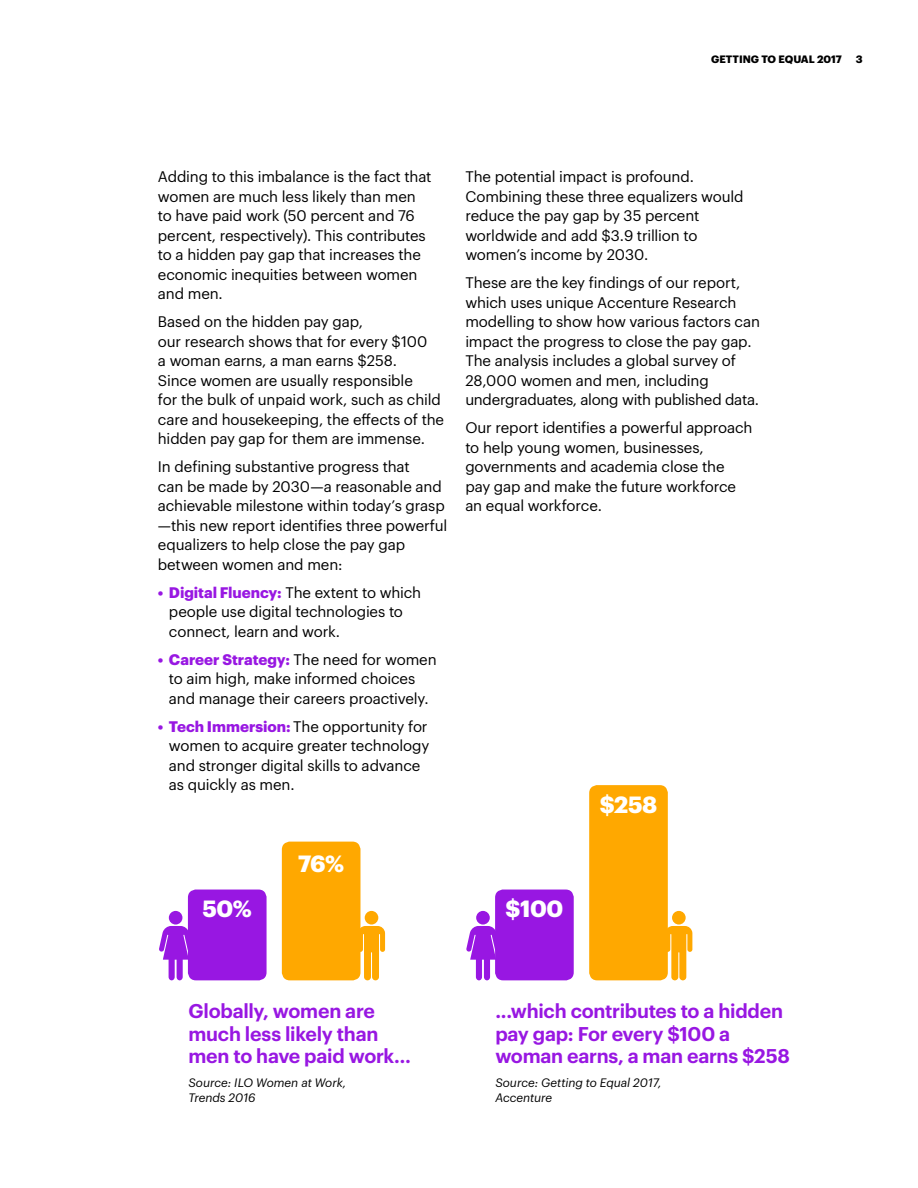
<style>
.page{position:relative;width:918px;height:1188px;background:#fff}
.page>*{position:absolute;margin:0;border:0;box-sizing:border-box;transform-origin:0 0}
.t1{font:700 22.95px "Graphik";letter-spacing:-.015em;color:#fff}
.t2{font:600 19.5px/22.5px "Graphik";letter-spacing:-.01em;color:#9817e2}
.t3{font:15px/19.5px "Graphik";letter-spacing:-.01em;color:#000}
.t4{font:italic 12px/15px "Graphik";color:#000}
.t5{font:700 10.5px "Graphik";letter-spacing:.005em;color:#000}
.s1{font-weight:700;color:#9817e2}
</style>
<div class="page">
<svg style="left:665px;top:926px;width:27px;height:54px"></svg>
<div style="left:672px;top:911px;width:14px;height:14px;background:#ffa800;border-radius:50%"></div>
<svg style="left:466px;top:926px;width:34px;height:54px"></svg>
<div style="left:476px;top:911px;width:14px;height:14px;background:#9817e2;border-radius:50%"></div>
<div style="left:589px;top:785px;width:79px;height:195px;background:#ffa800;border-radius:8px"></div>
<div style="left:495px;top:890px;width:79px;height:90px;background:#9817e2;border-radius:8px"></div>
<svg style="left:358px;top:926px;width:27px;height:54px"></svg>
<div style="left:365px;top:911px;width:13px;height:14px;background:#ffa800;border-radius:50%"></div>
<svg style="left:159px;top:926px;width:34px;height:54px"></svg>
<div style="left:169px;top:911px;width:13px;height:14px;background:#9817e2;border-radius:50%"></div>
<div style="left:188px;top:890px;width:79px;height:90px;background:#9817e2;border-radius:8px"></div>
<div style="left:282px;top:842px;width:78px;height:138px;background:#ffa800;border-radius:8px"></div>
<p class="t5" style="left:711px;top:51px;width:132px">GETTING TO EQUAL 2017</p>
<p class="t5" style="left:856px;top:51px;width:8px">3</p>
<p class="t3" style="left:158px;top:166px;width:275px">Adding to this imbalance is the fact that women are much less likely than men to have paid work (50 percent and 76 percent, respectively). This contributes to a hidden pay gap that increases the economic inequities between women and men.</p>
<p class="t3" style="left:158px;top:311px;width:288px">Based on the hidden pay gap,<br>our research shows that for every $100<br>a woman earns, a man earns $258.<br>Since women are usually responsible<br>for the bulk of unpaid work, such as child care and housekeeping, the effects of the hidden pay gap for them are immense.</p>
<p class="t3" style="left:158px;top:456px;width:291px">In defining substantive progress that<br>can be made by 2030—a reasonable and achievable milestone within today’s grasp —this new report identifies three powerful equalizers to help close the pay gap between women and men:</p>
<p class="t3" style="left:169px;top:581px;width:254px;text-indent:-11px"><span class="s1">• Digital Fluency:</span> The extent to which people use digital technologies to connect, learn and work.</p>
<p class="t3" style="left:169px;top:648px;width:269px;text-indent:-11px"><span class="s1">• Career Strategy:</span> The need for women to aim high, make informed choices and manage their careers proactively.</p>
<p class="t3" style="left:169px;top:715px;width:262px;text-indent:-11px"><span class="s1">• Tech Immersion:</span> The opportunity for women to acquire greater technology and stronger digital skills to advance as quickly as men.</p>
<h1 class="t1" style="left:298px;top:845px;width:48px">76%</h1>
<p class="t3" style="left:465px;top:166px;width:280px">The potential impact is profound.<br>Combining these three equalizers would reduce the pay gap by 35 percent worldwide and add $3.9 trillion to women’s income by 2030.</p>
<p class="t3" style="left:465px;top:272px;width:296px">These are the key findings of our report, which uses unique Accenture Research modelling to show how various factors can impact the progress to close the pay gap.<br>The analysis includes a global survey of 28,000 women and men, including undergraduates, along with published data.</p>
<p class="t3" style="left:465px;top:417px;width:289px">Our report identifies a powerful approach to help young women, businesses, governments and academia close the pay gap and make the future workforce an equal workforce.</p>
<h1 class="t1" style="left:600px;top:787px;width:59px">$258</h1>
<h1 class="t1" style="left:203px;top:891px;width:51px">50%</h1>
<h1 class="t1" style="left:506px;top:891px;width:59px">$100</h1>
<h2 class="t2" style="left:188px;top:998px;width:224px">Globally, women are much less likely than men to have paid work…</h2>
<p class="t4" style="left:188px;top:1074px;width:159px">Source: ILO Women at Work,<br>Trends 2016</p>
<h2 class="t2" style="left:495px;top:998px;width:296px">...which contributes to a hidden pay gap: For every $100 a woman earns, a man earns $258</h2>
<p class="t4" style="left:495px;top:1074px;width:168px">Source: Getting to Equal 2017,<br>Accenture</p>
</div>
